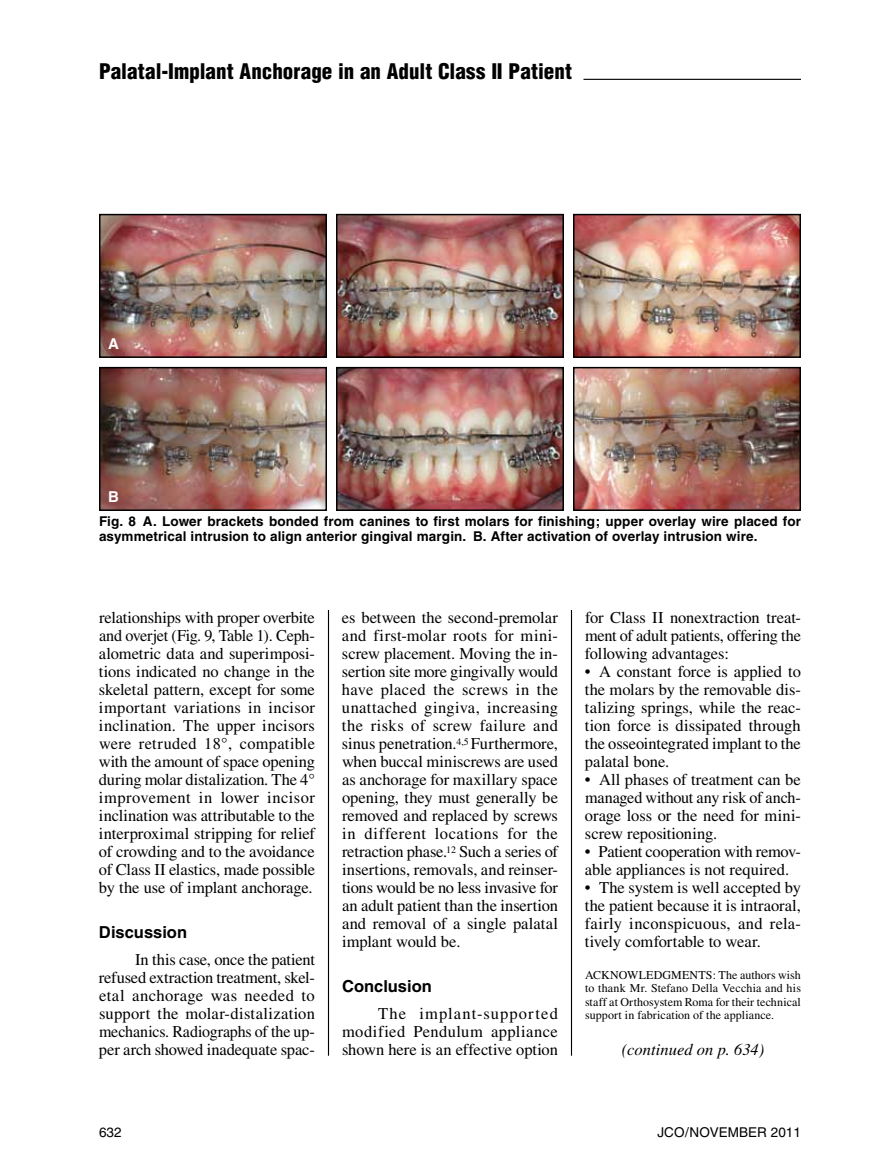
<style>
.page{position:relative;width:891px;height:1175px;background:#fff}
.page>*{position:absolute;margin:0;border:0;box-sizing:border-box;transform-origin:0 0}
.t1{font:900 condensed 21px "Helvetica";color:#000}
.t2{font:16.5px/18px "Times";letter-spacing:-.005em;color:#000;text-align:justify}
.t3{font:700 16.5px "Helvetica";color:#000}
.t4{font:italic 16.5px "Times";letter-spacing:.005em;color:#000}
.t5{font:700 15px "Helvetica";color:#fff}
.t6{font:700 13.5px/15px "Helvetica";letter-spacing:.01em;color:#000}
.t7{font:13.5px "Helvetica";color:#000}
.t8{font:12px/13.5px "Times";letter-spacing:.01em;color:#000;text-align:justify}
</style>
<div class="page">
<hr style="left:328px;top:610px;width:1px;height:445px;background:#000">
<hr style="left:571px;top:610px;width:1px;height:445px;background:#000">
<img style="left:102px;top:370px;width:222px;height:138px">
<div style="left:99px;top:367px;width:228px;height:144px;border:2px solid #000"></div>
<img style="left:576px;top:217px;width:222px;height:138px">
<div style="left:573px;top:214px;width:228px;height:144px;border:2px solid #000"></div>
<img style="left:339px;top:370px;width:222px;height:138px">
<div style="left:336px;top:367px;width:228px;height:144px;border:2px solid #000"></div>
<img style="left:576px;top:370px;width:222px;height:138px">
<div style="left:573px;top:367px;width:228px;height:144px;border:2px solid #000"></div>
<img style="left:102px;top:217px;width:222px;height:138px">
<div style="left:99px;top:214px;width:228px;height:144px;border:2px solid #000"></div>
<img style="left:339px;top:217px;width:222px;height:138px">
<div style="left:336px;top:214px;width:228px;height:144px;border:2px solid #000"></div>
<hr style="left:584px;top:79px;width:217px;height:1px;background:#000">
<p class="t1" style="left:99px;top:58px;width:475px">Palatal-Implant Anchorage in an Adult Class II Patient</p>
<p class="t5" style="left:108px;top:334px;width:12px">A</p>
<p class="t5" style="left:108px;top:487px;width:12px">B</p>
<p class="t6" style="left:99px;top:513px;width:704px">Fig. 8 A. Lower brackets bonded from canines to first molars for finishing; upper overlay wire placed for asymmetrical intrusion to align anterior gingival margin. B. After activation of overlay intrusion wire.</p>
<p class="t2" style="left:99px;top:608px;width:218px">relationships with proper overbite and overjet (Fig. 9, Table 1). Ceph&shy;alometric data and superimposi&shy;tions indicated no change in the skeletal pattern, except for some important variations in incisor inclination. The upper incisors were retruded 18°, compatible with the amount of space opening during molar distalization. The 4° improvement in lower incisor inclination was attributable to the interproximal stripping for relief of crowding and to the avoidance of Class II elastics, made possible by the use of implant anchorage.</p>
<p class="t3" style="left:99px;top:922px;width:90px">Discussion</p>
<p class="t2" style="left:99px;top:950px;width:218px;text-align:left;text-indent:36px">In this case, once the patient refused extraction treatment, skel&shy;etal anchorage was needed to support the molar-distalization mechanics. Radiographs of the up-- per arch showed inadequate spac-</p>
<p class="t2" style="left:342px;top:608px;width:218px;text-align:left">es between the second-premolar and first-molar roots for mini&shy;screw placement. Moving the in-- sertion site more gingivally would have placed the screws in the unattached gingiva, increasing the risks of screw failure and sinus penetration.<sup>4,5</sup> Furthermore, when buccal miniscrews are used as anchorage for maxillary space opening, they must generally be removed and replaced by screws in different locations for the retraction phase.<sup>12</sup> Such a series of insertions, removals, and reinser&shy;tions would be no less invasive for an adult patient than the insertion and removal of a single palatal implant would be.</p>
<p class="t3" style="left:342px;top:976px;width:91px">Conclusion</p>
<p class="t2" style="left:342px;top:1004px;width:218px;text-indent:36px">The implant-supported modified Pendulum appliance shown here is an effective option</p>
<p class="t2" style="left:585px;top:608px;width:218px">for Class II nonextraction treat&shy;ment of adult patients, offering the following advantages:</p>
<p class="t2" style="left:585px;top:662px;width:218px">• A constant force is applied to the molars by the removable dis&shy;talizing springs, while the reac&shy;tion force is dissipated through the osseointegrated implant to the palatal bone.</p>
<p class="t2" style="left:585px;top:770px;width:218px">• All phases of treatment can be managed without any risk of anch&shy;orage loss or the need for mini&shy;screw repositioning.</p>
<p class="t2" style="left:585px;top:842px;width:218px">• Patient cooperation with remov&shy;able appliances is not required.</p>
<p class="t2" style="left:585px;top:878px;width:218px">• The system is well accepted by the patient because it is intraoral, fairly inconspicuous, and rela&shy;tively comfortable to wear.</p>
<p class="t8" style="left:585px;top:967px;width:218px">ACKNOWLEDGMENTS: The authors wish to thank Mr. Stefano Della Vecchia and his staff at Orthosystem Roma for their technical support in fabrication of the appliance.</p>
<p class="t4" style="left:622px;top:1040px;width:144px">(continued on p. 634)</p>
<p class="t7" style="left:99px;top:1124px;width:24px">632</p>
<p class="t7" style="left:657px;top:1124px;width:145px">JCO/NOVEMBER 2011</p>
</div>
